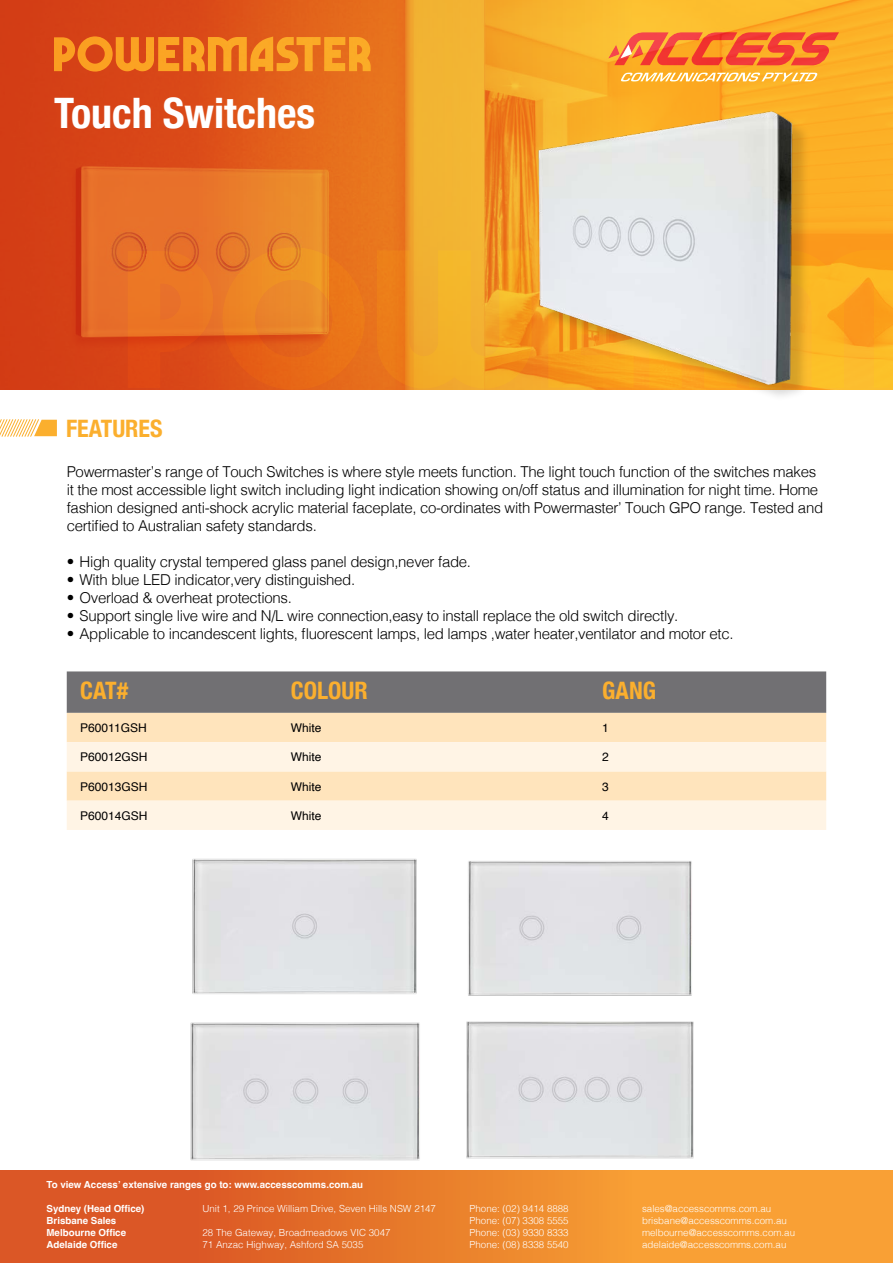
<style>
.page{position:relative;width:893px;height:1263px;background:#fff}
.page>*{position:absolute;margin:0;border:0;box-sizing:border-box;transform-origin:0 0}
.t1{font:700 condensed 42px "Helvetica Neue";color:#fff}
.Table_heading_1{font:700 condensed 24px "Helvetica Neue";color:#fbaf2e}
.Paragraph_title{font:700 condensed 24px "Helvetica Neue";color:#fbaf2e}
.Paragraph_text{font:300 15px/18px "Helvetica";letter-spacing:-.02em;color:#000}
.t2{font:12px "Helvetica";color:#000}
.t3{font:300 9.75px "Helvetica";color:#fff}
.t4{font:700 9.75px "Helvetica";color:#fff}
</style>
<div class="page">
<div style="left:0;top:1170px;width:893px;height:93px;background:linear-gradient(to right,#d64c22,#ffb038)"></div>
<img style="left:0;top:0;width:893px;height:390px">
<div style="left:67px;top:671px;width:759px;height:42px;background:#717073"></div>
<div style="left:67px;top:713px;width:759px;height:29px;background:#ffe4bc"></div>
<svg style="left:67px;top:742px;width:759px;height:88px;background:#ffeed7"></svg>
<svg style="left:0;top:419px;width:57px;height:18px"></svg>
<img style="left:192px;top:858px;width:225px;height:136px">
<img style="left:468px;top:861px;width:224px;height:135px">
<img style="left:190px;top:1022px;width:230px;height:139px">
<img style="left:466px;top:1021px;width:228px;height:138px">
<div style="left:541px;top:115px;width:269px;height:287px;background:#000;opacity:.15"></div>
<img style="left:531px;top:106px;width:277px;height:284px">
<p class="t1" style="left:54px;top:78px;width:263px">Touch Switches</p>
<p class="Paragraph_title" style="left:66px;top:408px;width:98px">FEATURES</p>
<p class="Paragraph_text" style="left:67px;top:461px;width:758px">Powermaster’s range of Touch Switches is where style meets function. The light touch function of the switches makes it the most accessible light switch including light indication showing on/off status and illumination for night time. Home fashion designed anti-shock acrylic material faceplate, co-ordinates with Powermaster’ Touch GPO range. Tested and certified to Australian safety standards.</p>
<p class="Paragraph_text" style="left:67px;top:551px;width:406px">• High quality crystal tempered glass panel design,never fade.</p>
<p class="Paragraph_text" style="left:67px;top:569px;width:290px">• With blue LED indicator,very distinguished.</p>
<p class="Paragraph_text" style="left:67px;top:587px;width:227px">• Overload &amp; overheat protections.</p>
<p class="Paragraph_text" style="left:67px;top:605px;width:613px">• Support single live wire and N/L wire connection,easy to install replace the old switch directly.</p>
<p class="Paragraph_text" style="left:67px;top:623px;width:668px">• Applicable to incandescent lights, fluorescent lamps, led lamps ,water heater,ventilator and motor etc.</p>
<p class="Table_heading_1" style="left:80px;top:671px;width:49px">CAT#</p>
<p class="Table_heading_1" style="left:291px;top:671px;width:78px">COLOUR</p>
<p class="Table_heading_1" style="left:602px;top:671px;width:55px">GANG</p>
<p class="t2" style="left:80px;top:718px;width:68px">P60011GSH</p>
<p class="t2" style="left:291px;top:718px;width:32px">White</p>
<p class="t2" style="left:602px;top:718px;width:8px">1</p>
<p class="t2" style="left:80px;top:748px;width:69px">P60012GSH</p>
<p class="t2" style="left:291px;top:748px;width:32px">White</p>
<p class="t2" style="left:602px;top:748px;width:8px">2</p>
<p class="t2" style="left:80px;top:777px;width:69px">P60013GSH</p>
<p class="t2" style="left:291px;top:777px;width:32px">White</p>
<p class="t2" style="left:602px;top:777px;width:8px">3</p>
<p class="t2" style="left:80px;top:806px;width:69px">P60014GSH</p>
<p class="t2" style="left:291px;top:806px;width:32px">White</p>
<p class="t2" style="left:602px;top:806px;width:8px">4</p>
<p class="t4" style="left:46px;top:1178px;width:318px">To view Access’ extensive ranges go to: www.accesscomms.com.au</p>
<p class="t4" style="left:46px;top:1202px;width:100px">Sydney (Head Office)</p>
<p class="t3" style="left:203px;top:1200px;width:235px">Unit 1, 29 Prince William Drive, Seven Hills NSW 2147</p>
<p class="t3" style="left:470px;top:1200px;width:101px">Phone: (02) 9414 8888</p>
<p class="t3" style="left:642px;top:1200px;width:131px">sales@accesscomms.com.au</p>
<p class="t4" style="left:46px;top:1214px;width:71px">Brisbane Sales</p>
<p class="t3" style="left:470px;top:1212px;width:101px">Phone: (07) 3308 5555</p>
<p class="t3" style="left:642px;top:1212px;width:146px">brisbane@accesscomms.com.au</p>
<p class="t4" style="left:46px;top:1226px;width:81px">Melbourne Office</p>
<p class="t3" style="left:203px;top:1224px;width:190px">28 The Gateway, Broadmeadows VIC 3047</p>
<p class="t3" style="left:470px;top:1224px;width:101px">Phone: (03) 9330 8333</p>
<p class="t3" style="left:642px;top:1224px;width:155px">melbourne@accesscomms.com.au</p>
<p class="t4" style="left:46px;top:1238px;width:72px">Adelaide Office</p>
<p class="t3" style="left:202px;top:1236px;width:162px">71 Anzac Highway, Ashford SA 5035</p>
<p class="t3" style="left:470px;top:1236px;width:101px">Phone: (08) 8338 5540</p>
<p class="t3" style="left:642px;top:1236px;width:146px">adelaide@accesscomms.com.au</p>
</div>
